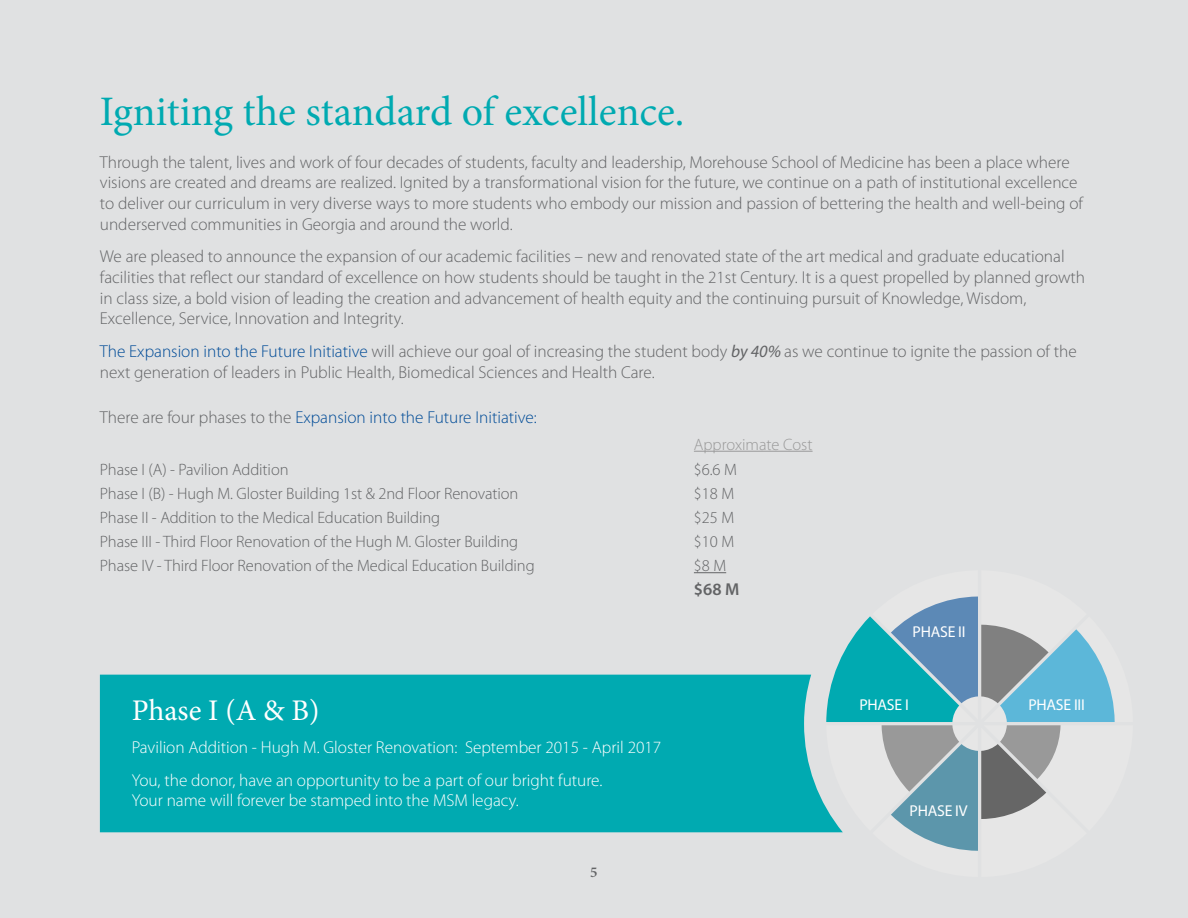
<style>
.page{position:relative;width:1188px;height:918px;background:#e0e1e2}
.page>*{position:absolute;margin:0;border:0;box-sizing:border-box;transform-origin:0 0}
.t1{font:42px "Minion Pro";color:#00aab1}
.t2{font:30px "Minion Pro";letter-spacing:-.005em;color:#fff}
.t3{font:300 17.25px/20.7px "Myriad Pro";color:#636466}
.t4{font:300 17.25px/32.7px "Myriad Pro";color:#fff}
.t5{font:300 17.25px "Myriad Pro";color:#004b97}
.t6{font:600 17.25px "Myriad Pro";color:#636466}
.t7{font:300 16.5px "Myriad Pro";letter-spacing:-.005em;color:#636466}
.t8{font:300 16.5px "Myriad Pro";color:#999}
.t9{font:15.75px "Myriad Pro";letter-spacing:-.015em;color:#fff}
.t10{font:600 15px "Minion Pro";color:#636466}
.s1{color:#004b97}
.s2{font-weight:400;font-style:italic}
.s3{color:#636466}
</style>
<div class="page">
<div style="left:100px;top:675px;width:726px;height:157px;background:#00aab1"></div>
<hr style="left:694px;top:451px;width:119px;height:1px;background:#999">
<hr style="left:694px;top:572px;width:32px;height:1px;background:#636466">
<svg style="left:826px;top:596px;width:289px;height:255px"></svg>
<h1 class="t1" style="left:100px;top:84px;width:586px">Igniting the standard of excellence.</h1>
<p class="t3" style="left:100px;top:152px;width:985px">Through the talent, lives and work of four decades of students, faculty and leadership, Morehouse School of Medicine has been a place where visions are created and dreams are realized. Ignited by a transformational vision for the future, we continue on a path of institutional excellence to deliver our curriculum in very diverse ways to more students who embody our mission and passion of bettering the health and well-being of underserved communities in Georgia and around the world.</p>
<p class="t3" style="left:100px;top:247px;width:987px">We are pleased to announce the expansion of our academic facilities – new and renovated state of the art medical and graduate educational facilities that reflect our standard of excellence on how students should be taught in the 21st Century. It is a quest propelled by planned growth in class size, a bold vision of leading the creation and advancement of health equity and the continuing pursuit of Knowledge, Wisdom, Excellence, Service, Innovation and Integrity.</p>
<p class="t3" style="left:100px;top:341px;width:978px"><span class="s1">The Expansion into the Future Initiative</span> will achieve our goal of increasing the student body <span class="s2">by 40%</span> as we continue to ignite the passion of the next generation of leaders in Public Health, Biomedical Sciences and Health Care.</p>
<p class="t5" style="left:100px;top:407px;width:438px"><span class="s3">There are four phases to the</span> Expansion into the Future Initiative:</p>
<p class="t8" style="left:694px;top:435px;width:120px">Approximate Cost</p>
<p class="t7" style="left:100px;top:460px;width:190px">Phase I (A) - Pavilion Addition</p>
<p class="t7" style="left:694px;top:460px;width:45px">$6.6 M</p>
<p class="t7" style="left:100px;top:485px;width:420px">Phase I (B) - Hugh M. Gloster Building 1st &amp; 2nd Floor Renovation</p>
<p class="t7" style="left:694px;top:485px;width:42px">$18 M</p>
<p class="t7" style="left:100px;top:509px;width:342px">Phase II - Addition to the Medical Education Building</p>
<p class="t7" style="left:694px;top:509px;width:42px">$25 M</p>
<p class="t7" style="left:100px;top:533px;width:420px">Phase III - Third Floor Renovation of the Hugh M. Gloster Building</p>
<p class="t7" style="left:694px;top:533px;width:42px">$10 M</p>
<p class="t7" style="left:100px;top:557px;width:436px">Phase IV - Third Floor Renovation of the Medical Education Building</p>
<p class="t7" style="left:694px;top:557px;width:34px">$8 M</p>
<p class="t6" style="left:694px;top:578px;width:47px">$68 M</p>
<h2 class="t2" style="left:132px;top:691px;width:189px">Phase I (A &amp; B)</h2>
<p class="t4" style="left:132px;top:731px;width:531px">Pavilion Addition - Hugh M. Gloster Renovation: September 2015 - April 2017<br>You, the donor, have an opportunity to be a part of our bright future.</p>
<p class="t4" style="left:132px;top:785px;width:389px">Your name will forever be stamped into the MSM legacy.</p>
<p class="t10" style="left:590px;top:862px;width:9px">5</p>
<p class="t9" style="left:913px;top:622px;width:55px">PHASE II</p>
<p class="t9" style="left:859px;top:695px;width:51px">PHASE I</p>
<p class="t9" style="left:1028px;top:695px;width:58px">PHASE III</p>
<p class="t9" style="left:910px;top:801px;width:60px">PHASE IV</p>
</div>
